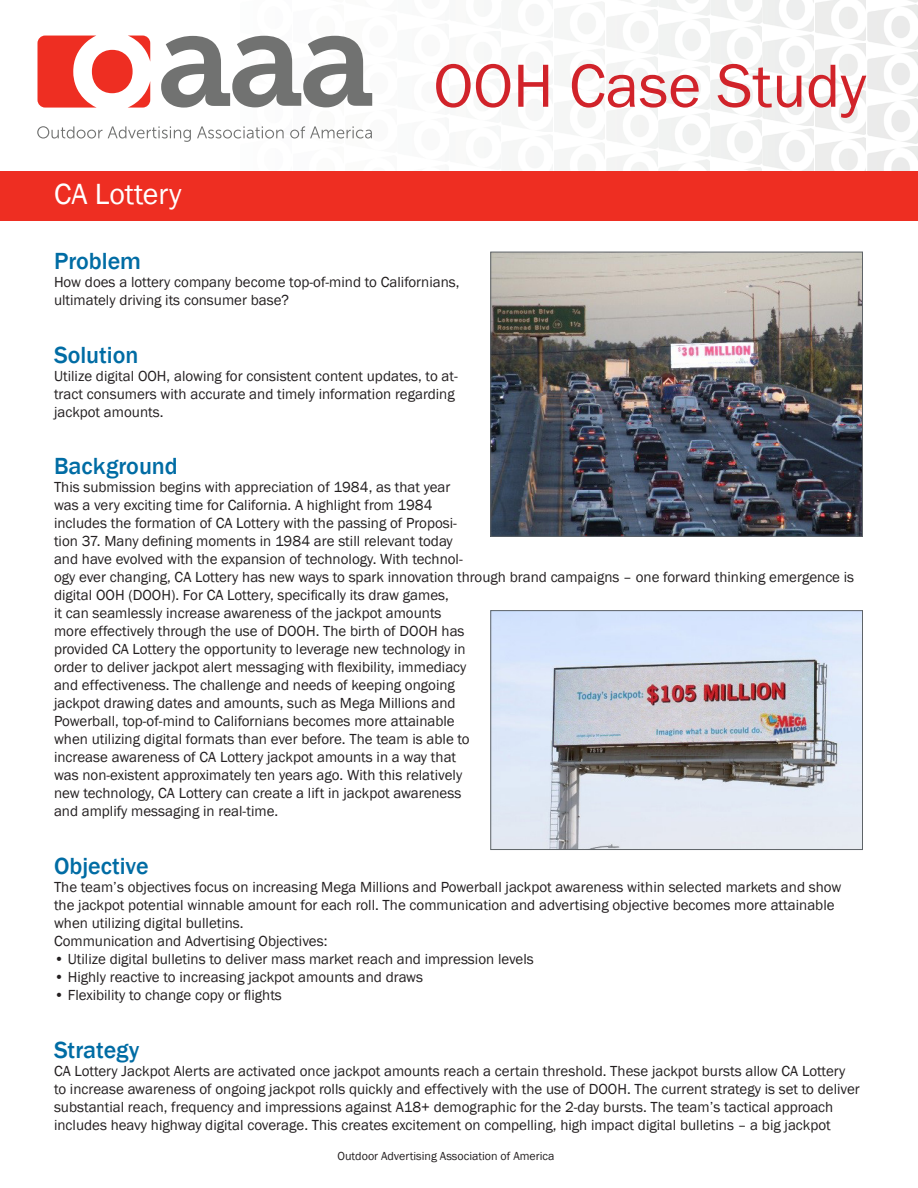
<style>
.page{position:relative;width:918px;height:1188px;background:#fff}
.page>*{position:absolute;margin:0;border:0;box-sizing:border-box;transform-origin:0 0}
.t1{font:63px "Franklin Gothic";color:#d1232a}
.t2{font:30px "Franklin Gothic";color:#fff}
.t3{font:500 24px "Franklin Gothic";color:#006ca4}
.t4{font:15px/18px "Franklin Gothic";color:#231f20}
.t5{font:12px "Franklin Gothic";color:#231f20}
</style>
<div class="page">
<img style="left:815px;top:43px;width:51px;height:44px">
<img style="left:815px;top:0;width:51px;height:40px">
<img style="left:372px;top:93px;width:1px;height:13px">
<img style="left:815px;top:137px;width:51px;height:34px">
<img style="left:867px;top:5px;width:51px;height:44px">
<img style="left:907px;top:0;width:11px;height:2px">
<img style="left:867px;top:52px;width:51px;height:44px">
<img style="left:867px;top:99px;width:51px;height:44px">
<img style="left:867px;top:146px;width:51px;height:25px">
<svg style="left:37px;top:126px;width:154px;height:16px"></svg>
<svg style="left:197px;top:126px;width:87px;height:13px"></svg>
<svg style="left:290px;top:126px;width:82px;height:13px"></svg>
<svg style="left:38px;top:36px;width:112px;height:72px"></svg>
<svg style="left:161px;top:36px;width:211px;height:72px"></svg>
<div style="left:0;top:171px;width:918px;height:50px;background:#ee2e22"></div>
<img style="left:493px;top:254px;width:368px;height:281px">
<div style="left:491px;top:252px;width:372px;height:285px;border:1px solid #5e6367"></div>
<img style="left:493px;top:612px;width:368px;height:236px">
<div style="left:491px;top:610px;width:372px;height:240px;border:1px solid #5e6367"></div>
<p class="t2" style="left:54px;top:175px;width:129px">CA Lottery</p>
<p class="t1" style="left:434px;top:47px;width:434px">OOH Case Study</p>
<p class="t3" style="left:54px;top:246px;width:89px">Problem</p>
<p class="t4" style="left:54px;top:274px;width:407px">How does a lottery company become top-of-mind to Californians, ultimately driving its consumer base?</p>
<p class="t3" style="left:54px;top:340px;width:86px">Solution</p>
<p class="t4" style="left:54px;top:367px;width:405px">Utilize digital OOH, alowing for consistent content updates, to at&shy;tract consumers with accurate and timely information regarding jackpot amounts.</p>
<p class="t3" style="left:54px;top:452px;width:125px">Background</p>
<p class="t4" style="left:54px;top:479px;width:802px">This submission begins with appreciation of 1984, as that year<br>was a very exciting time for California. A highlight from 1984<br>includes the formation of CA Lottery with the passing of Proposi-<br>tion 37. Many defining moments in 1984 are still relevant today<br>and have evolved with the expansion of technology. With technol-<br>ogy ever changing, CA Lottery has new ways to spark innovation through brand campaigns – one forward thinking emergence is digital OOH (DOOH). For CA Lottery, specifically its draw games,<br>it can seamlessly increase awareness of the jackpot amounts<br>more effectively through the use of DOOH. The birth of DOOH has<br>provided CA Lottery the opportunity to leverage new technology in<br>order to deliver jackpot alert messaging with flexibility, immediacy<br>and effectiveness. The challenge and needs of keeping ongoing<br>jackpot drawing dates and amounts, such as Mega Millions and<br>Powerball, top-of-mind to Californians becomes more attainable<br>when utilizing digital formats than ever before. The team is able to<br>increase awareness of CA Lottery jackpot amounts in a way that<br>was non-existent approximately ten years ago. With this relatively<br>new technology, CA Lottery can create a lift in jackpot awareness<br>and amplify messaging in real-time.</p>
<p class="t3" style="left:54px;top:851px;width:96px">Objective</p>
<p class="t4" style="left:54px;top:878px;width:789px">The team’s objectives focus on increasing Mega Millions and Powerball jackpot awareness within selected markets and show the jackpot potential winnable amount for each roll. The communication and advertising objective becomes more attainable when utilizing digital bulletins.</p>
<p class="t4" style="left:54px;top:932px;width:275px">Communication and Advertising Objectives:</p>
<p class="t4" style="left:54px;top:950px;width:481px">• Utilize digital bulletins to deliver mass market reach and impression levels</p>
<p class="t4" style="left:54px;top:968px;width:371px">• Highly reactive to increasing jackpot amounts and draws</p>
<p class="t4" style="left:54px;top:986px;width:229px">• Flexibility to change copy or flights</p>
<p class="t3" style="left:54px;top:1035px;width:87px">Strategy</p>
<p class="t4" style="left:54px;top:1062px;width:807px">CA Lottery Jackpot Alerts are activated once jackpot amounts reach a certain threshold. These jackpot bursts allow CA Lottery to increase awareness of ongoing jackpot rolls quickly and effectively with the use of DOOH. The current strategy is set to deliver substantial reach, frequency and impressions against A18+ demographic for the 2-day bursts. The team’s tactical approach includes heavy highway digital coverage. This creates excitement on compelling, high impact digital bulletins – a big jackpot</p>
<p class="t5" style="left:338px;top:1148px;width:219px">Outdoor Advertising Association of America</p>
</div>
